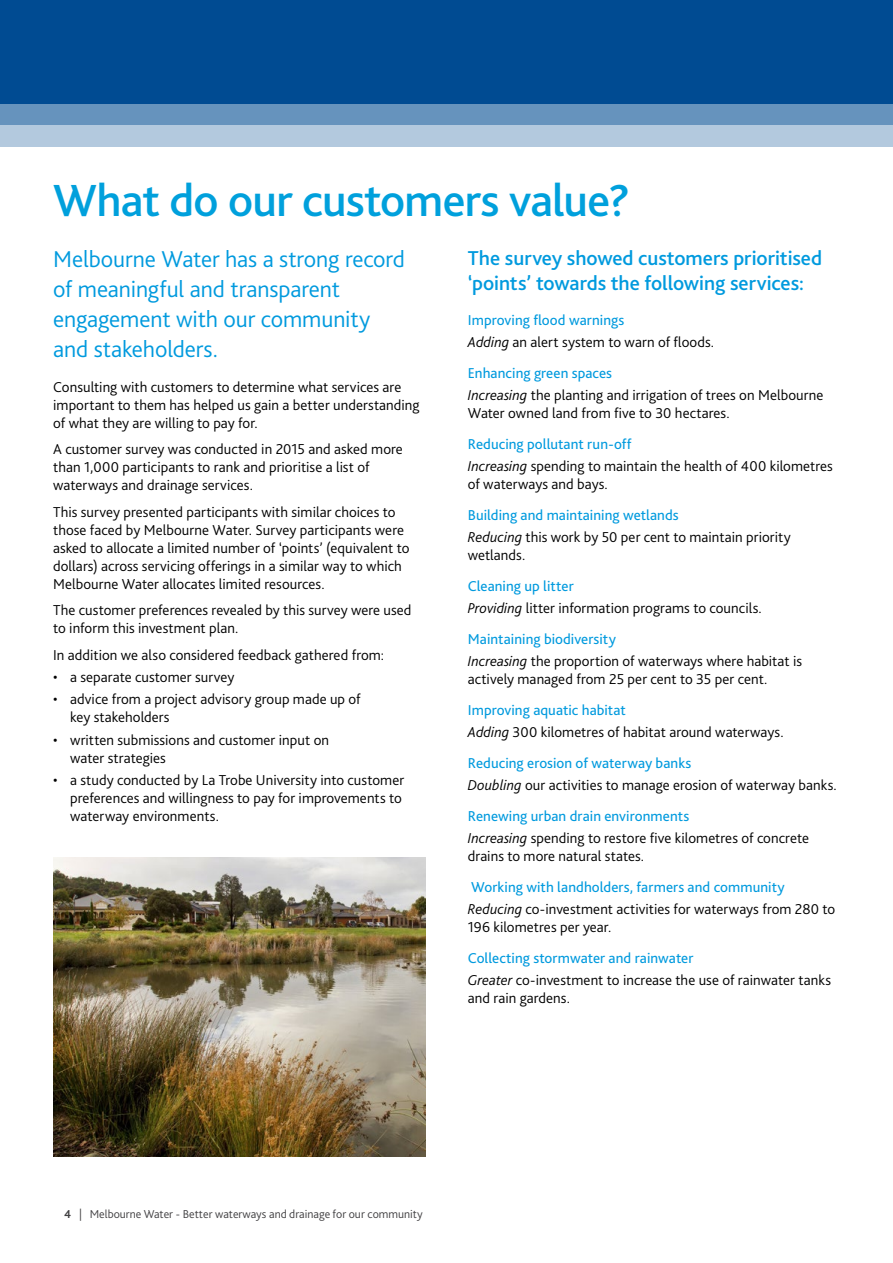
<style>
.page{position:relative;width:893px;height:1263px;background:#fff}
.page>*{position:absolute;margin:0;border:0;box-sizing:border-box;transform-origin:0 0}
.t1{font:500 47.1px "Bliss 2";letter-spacing:-.02em;color:#00a0dc}
.t2{font:300 24px/30px "Bliss 2";letter-spacing:-.005em;color:#009ade}
.t3{font:500 21px/25.5px "Bliss 2";letter-spacing:-.005em;color:#009ade}
.t4{font:300 15px/18px "Bliss 2";letter-spacing:.005em;color:#000}
.t5{font:300 12px "Bliss";color:#414042}
.s1{font-weight:400;color:#009ade}
.s2{font-style:italic}
.s3{font-weight:700}
</style>
<div class="page">
<img style="left:53px;top:858px;width:372px;height:299px">
<div style="left:0;top:0;width:893px;height:104px;background:#004b92"></div>
<svg style="left:0;top:104px;width:893px;height:42px"></svg>
<h1 class="t1" style="left:53px;top:171px;width:579px">What do our customers value?</h1>
<h2 class="t2" style="left:53px;top:244px;width:353px">Melbourne Water has a strong record of meaningful and transparent engagement with our community and stakeholders.</h2>
<p class="t4" style="left:53px;top:378px;width:368px">Consulting with customers to determine what services are important to them has helped us gain a better understanding of what they are willing to pay for.</p>
<p class="t4" style="left:53px;top:440px;width:351px">A customer survey was conducted in 2015 and asked more than 1,000 participants to rank and prioritise a list of waterways and drainage services.</p>
<p class="t4" style="left:53px;top:503px;width:358px">This survey presented participants with similar choices to those faced by Melbourne Water. Survey participants were asked to allocate a limited number of ‘points’ (equivalent to dollars) across servicing offerings in a similar way to which Melbourne Water allocates limited resources.</p>
<p class="t4" style="left:53px;top:601px;width:360px">The customer preferences revealed by this survey were used to inform this investment plan.</p>
<p class="t4" style="left:53px;top:646px;width:332px">In addition we also considered feedback gathered from:</p>
<p class="t4" style="left:53px;top:668px;width:183px">• a separate customer survey</p>
<p class="t4" style="left:70px;top:690px;width:292px;text-indent:-17px">• advice from a project advisory group made up of key stakeholders</p>
<p class="t4" style="left:70px;top:731px;width:260px;text-indent:-17px">• written submissions and customer input on water strategies</p>
<p class="t4" style="left:70px;top:771px;width:336px;text-indent:-17px">• a study conducted by La Trobe University into customer preferences and willingness to pay for improvements to waterway environments.</p>
<h3 class="t3" style="left:468px;top:245px;width:356px">The survey showed customers prioritised ‘points’ towards the following services:</h3>
<p class="t4" style="left:468px;top:309px;width:248px;line-height:22.2px"><span class="s1">Improving flood warnings<br></span><span class="s2">Adding</span> an alert system to warn of floods.</p>
<p class="t4" style="left:468px;top:362px;width:357px;line-height:22.2px"><span class="s1">Enhancing green spaces<br></span><span class="s2">Increasing</span> the planting and irrigation of trees on Melbourne</p>
<p class="t4" style="left:468px;top:404px;width:263px">Water owned land from five to 30 hectares.</p>
<p class="t4" style="left:468px;top:433px;width:367px;line-height:22.2px"><span class="s1">Reducing pollutant run-off<br></span><span class="s2">Increasing</span> spending to maintain the health of 400 kilometres</p>
<p class="t4" style="left:468px;top:475px;width:142px">of waterways and bays.</p>
<p class="t4" style="left:468px;top:504px;width:325px;line-height:22.2px"><span class="s1">Building and maintaining wetlands<br></span><span class="s2">Reducing</span> this work by 50 per cent to maintain priority</p>
<p class="t4" style="left:468px;top:546px;width:59px">wetlands.</p>
<p class="t4" style="left:468px;top:575px;width:296px;line-height:22.2px"><span class="s1">Cleaning up litter<br></span><span class="s2">Providing</span> litter information programs to councils.</p>
<p class="t4" style="left:468px;top:628px;width:336px;line-height:22.2px"><span class="s1">Maintaining biodiversity<br></span><span class="s2">Increasing</span> the proportion of waterways where habitat is</p>
<p class="t4" style="left:468px;top:670px;width:301px">actively managed from 25 per cent to 35 per cent.</p>
<p class="t4" style="left:468px;top:699px;width:317px;line-height:22.2px"><span class="s1">Improving aquatic habitat<br></span><span class="s2">Adding</span> 300 kilometres of habitat around waterways.</p>
<p class="t4" style="left:468px;top:752px;width:371px;line-height:22.2px"><span class="s1">Reducing erosion of waterway banks<br></span><span class="s2">Doubling</span> our activities to manage erosion of waterway banks.</p>
<p class="t4" style="left:468px;top:805px;width:343px;line-height:22.2px"><span class="s1">Renewing urban drain environments<br></span><span class="s2">Increasing</span> spending to restore five kilometres of concrete</p>
<p class="t4" style="left:468px;top:847px;width:178px">drains to more natural states.</p>
<p class="t4" style="left:468px;top:876px;width:369px;line-height:22.2px"><span class="s1">Working with landholders, farmers and community<br></span><span class="s2">Reducing</span> co-investment activities for waterways from 280 to</p>
<p class="t4" style="left:468px;top:918px;width:145px">196 kilometres per year.</p>
<p class="t4" style="left:468px;top:947px;width:365px;line-height:22.2px"><span class="s1">Collecting stormwater and rainwater<br></span><span class="s2">Greater</span> co-investment to increase the use of rainwater tanks</p>
<p class="t4" style="left:468px;top:989px;width:104px">and rain gardens.</p>
<p class="t5" style="left:64px;top:1206px;width:360px"><span class="s3">4</span> | Melbourne Water - Better waterways and drainage for our community</p>
</div>
